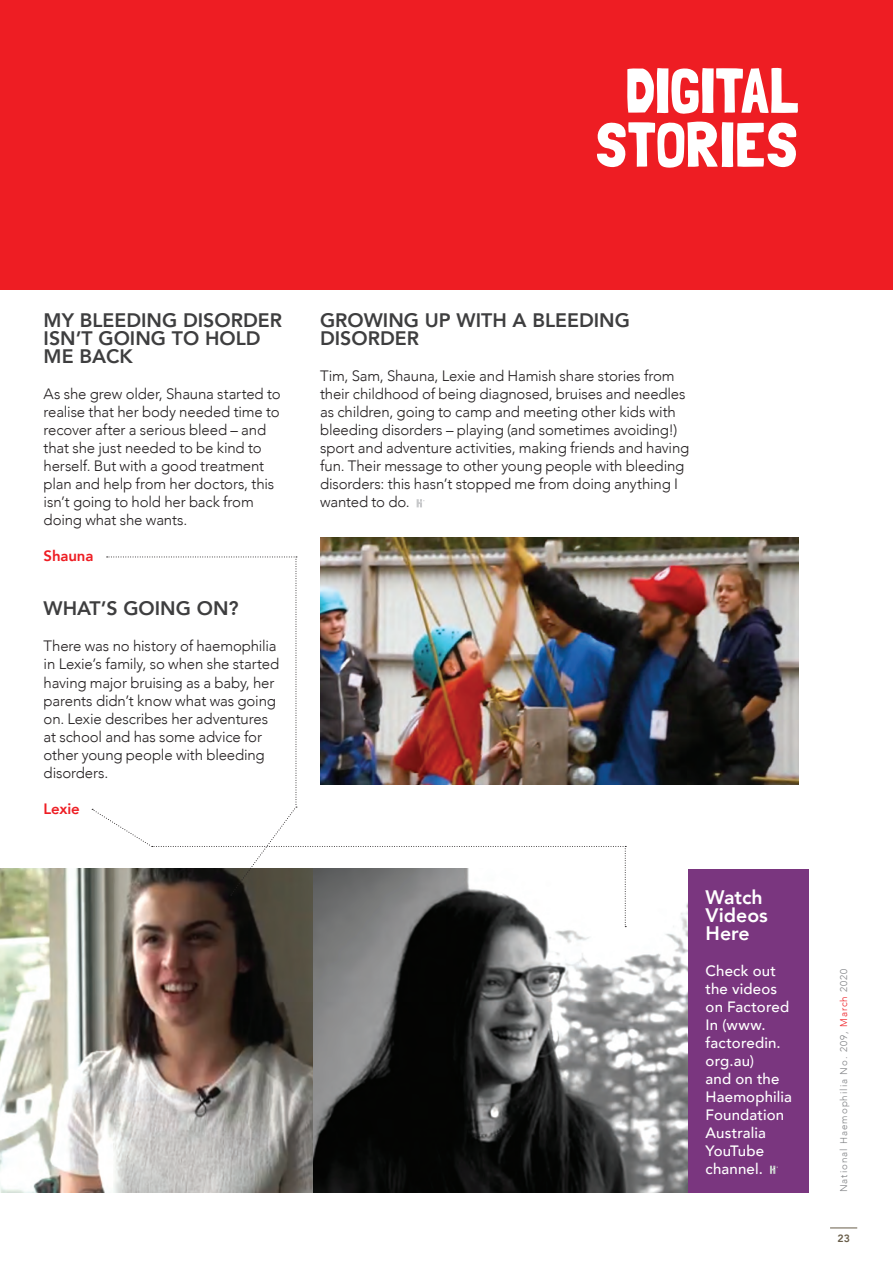
<style>
.page{position:relative;width:893px;height:1266px;background:#fff}
.page>*{position:absolute;margin:0;border:0;box-sizing:border-box;transform-origin:0 0}
.t1{font:63px/54px "Londrina Solid";letter-spacing:-.01em;color:#fff;text-align:right}
.t2{font:800 19.5px/18px "Avenir";color:#3e3e3f}
.t3{font:800 19.5px/18px "Avenir";color:#fff}
.t4{font:300 15px/18px "Avenir";letter-spacing:-.01em;color:#231f20}
.t5{font:500 15px/18px "Avenir";letter-spacing:.01em;color:#fff}
.t6{font:800 15px "Avenir";letter-spacing:-.01em;color:#ee1d23}
.t7{font:800 10.5px "Avenir";color:#685d49}
.t8{font:300 9.75px "Avenir";letter-spacing:.1em;color:#808285}
.s1{color:#ee1d23}
</style>
<div class="page">
<svg style="left:830px;top:1227px;width:27px;height:1px"></svg>
<svg style="left:417px;top:499px;width:7px;height:8px"></svg>
<div style="left:687px;top:868px;width:122px;height:323px;background:#7a367f"></div>
<svg style="left:770px;top:1165px;width:8px;height:8px"></svg>
<img style="left:0;top:868px;width:687px;height:323px">
<img style="left:320px;top:537px;width:478px;height:247px">
<div style="left:0;top:0;width:893px;height:289px;background:#ee1d23"></div>
<img style="left:92px;top:556px;width:534px;height:371px">
<h1 class="t1" style="left:593px;top:63px;width:207px;text-align:center">DIGITAL<br>STORIES</h1>
<h1 class="t1" style="left:546px;top:97px;width:265px">WHAT’S THE<br>RISK?</h1>
<h2 class="t2" style="left:44px;top:311px;width:240px">MY BLEEDING DISORDER<br>ISN’T GOING TO HOLD<br>ME BACK</h2>
<p class="t4" style="left:44px;top:385px;width:238px">As she grew older, Shauna started to realise that her body needed time to recover after a serious bleed – and that she just needed to be kind to herself. But with a good treatment plan and help from her doctors, this isn’t going to hold her back from doing what she wants.</p>
<p class="t6" style="left:44px;top:544px;width:51px">Shauna</p>
<h2 class="t2" style="left:44px;top:599px;width:196px">WHAT’S GOING ON?</h2>
<p class="t4" style="left:44px;top:637px;width:237px">There was no history of haemophilia in Lexie’s family, so when she started having major bruising as a baby, her parents didn’t know what was going on. Lexie describes her adventures at school and has some advice for other young people with bleeding disorders.</p>
<p class="t6" style="left:44px;top:796px;width:38px">Lexie</p>
<h2 class="t2" style="left:320px;top:311px;width:311px">GROWING UP WITH A BLEEDING<br>DISORDER</h2>
<p class="t4" style="left:320px;top:367px;width:371px">Tim, Sam, Shauna, Lexie and Hamish share stories from their childhood of being diagnosed, bruises and needles as children, going to camp and meeting other kids with bleeding disorders – playing (and sometimes avoiding!) sport and adventure activities, making friends and having fun. Their message to other young people with bleeding disorders: this hasn’t stopped me from doing anything I wanted to do.</p>
<h2 class="t3" style="left:705px;top:887px;width:64px">Watch<br>Videos<br>Here</h2>
<p class="t5" style="left:705px;top:960px;width:88px">Check out the videos on Factored<br>In (www. factoredin. org.au)<br>and on the<br>Haemophilia<br>Foundation<br>Australia<br>YouTube channel.</p>
<p class="t8" style="left:838px;top:1191px;width:225px;rotate:-90deg">National Haemophilia No. 209, <span class="s1">March</span> 2020</p>
<p class="t7" style="left:837px;top:1229px;width:14px">23</p>
</div>
